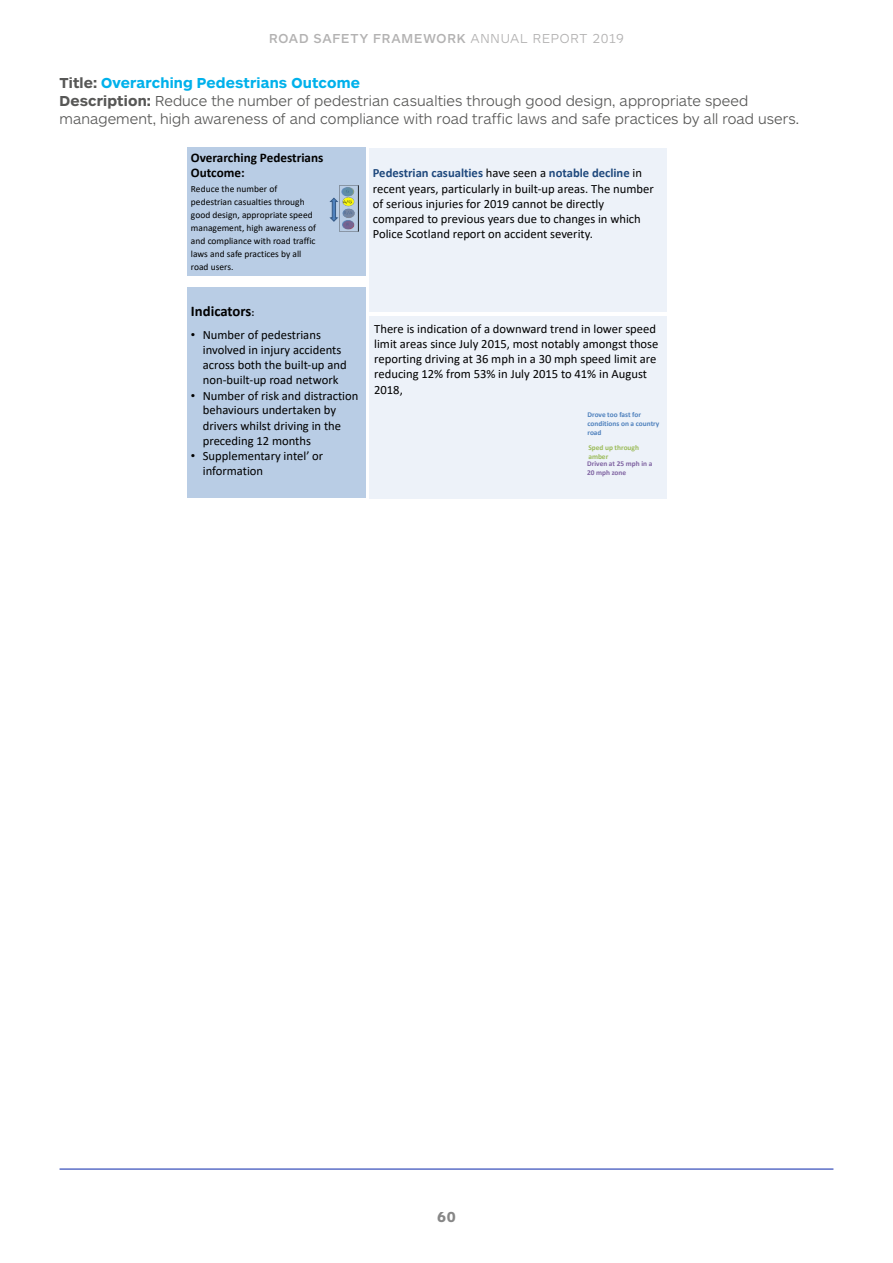
<style>
.page{position:relative;width:893px;height:1263px;background:#fff}
.page>*{position:absolute;margin:0;border:0;box-sizing:border-box;transform-origin:0 0}
.t1{font:300 15px/18px "ARS Maquette Tr";letter-spacing:.005em;color:#575756}
.t2{font:700 15px "ARS Maquette Tr";color:#878787}
.t3{font:700 14.7px "Calibri";color:#000}
.t4{font:500 13.5px "ARS Maquette Tr";letter-spacing:.06em;color:#b3b2b2}
.t5{font:700 13.2px/15.8px "Calibri";color:#000}
.t6{font:12.6px/15.3px "Calibri";color:#000}
.t7{font:9.45px/13px "Calibri";color:#000}
.t8{font:700 7.35px/8.9px "Calibri";color:#4f81bd}
.t9{font:700 7.35px/9px "Calibri";color:#8064a2}
.t10{font:700 7.35px/9px "Calibri";color:#9bbb59}
.s1{font-weight:300}
.s2{font-weight:700}
.s3{font-weight:700;color:#00b1eb}
.s4{font-size:10.5px}
.s5{font-family:"Arial"}
.s6{font-weight:700;color:#1f497d}
</style>
<div class="page">
<hr style="left:60px;top:1169px;width:773px;height:1px;background:#0a26aa">
<div style="left:370px;top:316px;width:297px;height:182px;background:#edf2f9"></div>
<div style="left:370px;top:148px;width:297px;height:164px;background:#edf2f9"></div>
<div style="left:187px;top:287px;width:179px;height:211px;background:#b9cde5"></div>
<div style="left:187px;top:148px;width:179px;height:128px;background:#b9cde5"></div>
<svg style="left:329px;top:197px;width:10px;height:25px"></svg>
<img style="left:339px;top:185px;width:19px;height:47px">
<div style="left:341px;top:187px;width:12px;height:9px;background:#4f81bd;border-radius:50%;opacity:.77"></div>
<div style="left:343px;top:209px;width:11px;height:9px;background:#4f81bd;border-radius:50%;opacity:.77"></div>
<div style="left:342px;top:220px;width:12px;height:9px;background:#4f81bd;border-radius:50%;opacity:.77"></div>
<p class="t4" style="left:269px;top:32px;width:356px">ROAD SAFETY FRAMEWORK <span class="s1">ANNUAL REPORT 2019</span></p>
<p class="t1" style="left:60px;top:74px;width:741px"><span class="s2">Title:</span> <span class="s3">Overarching Pedestrians Outcome<br></span><span class="s2">Description:</span> Reduce the number of pedestrian casualties through good design, appropriate speed management, high awareness of and compliance with road traffic laws and safe practices by all road users.</p>
<p class="t5" style="left:191px;top:149px;width:134px">Overarching Pedestrians<br>Outcome:</p>
<p class="t7" style="left:191px;top:182px;width:127px">Reduce the number of pedestrian casualties through good design, appropriate speed management, high awareness of and compliance with road traffic laws and safe practices by all road users.</p>
<p class="t3" style="left:191px;top:300px;width:65px">Indicators<span class="s4">:</span></p>
<p class="t6" style="left:203px;top:326px;width:145px;text-indent:-12px"><span class="s5">•</span> Number of pedestrians involved in injury accidents across both the built-up and non-built-up road network</p>
<p class="t6" style="left:203px;top:388px;width:157px;text-indent:-12px"><span class="s5">•</span> Number of risk and distraction behaviours undertaken by drivers whilst driving in the preceding 12 months</p>
<p class="t6" style="left:203px;top:448px;width:122px;text-indent:-12px"><span class="s5">•</span> Supplementary intel’ or information</p>
<p class="t6" style="left:373px;top:165px;width:282px"><span class="s6">Pedestrian casualties</span> have seen a <span class="s6">notable decline</span> in recent years, particularly in built-up areas. The number of serious injuries for 2019 cannot be directly compared to previous years due to changes in which Police Scotland report on accident severity.</p>
<p class="t6" style="left:374px;top:320px;width:286px">There is indication of a downward trend in lower speed limit areas since July 2015, most notably amongst those reporting driving at 36 mph in a 30 mph speed limit are reducing 12% from 53% in July 2015 to 41% in August 2018,</p>
<p class="t8" style="left:587px;top:410px;width:73px">Drove too fast for conditions on a country road</p>
<p class="t10" style="left:588px;top:443px;width:52px">Sped up through amber</p>
<p class="t9" style="left:587px;top:459px;width:67px">Driven at 25 mph in a<br>20 mph zone</p>
<p class="t2" style="left:437px;top:1209px;width:20px">60</p>
</div>
